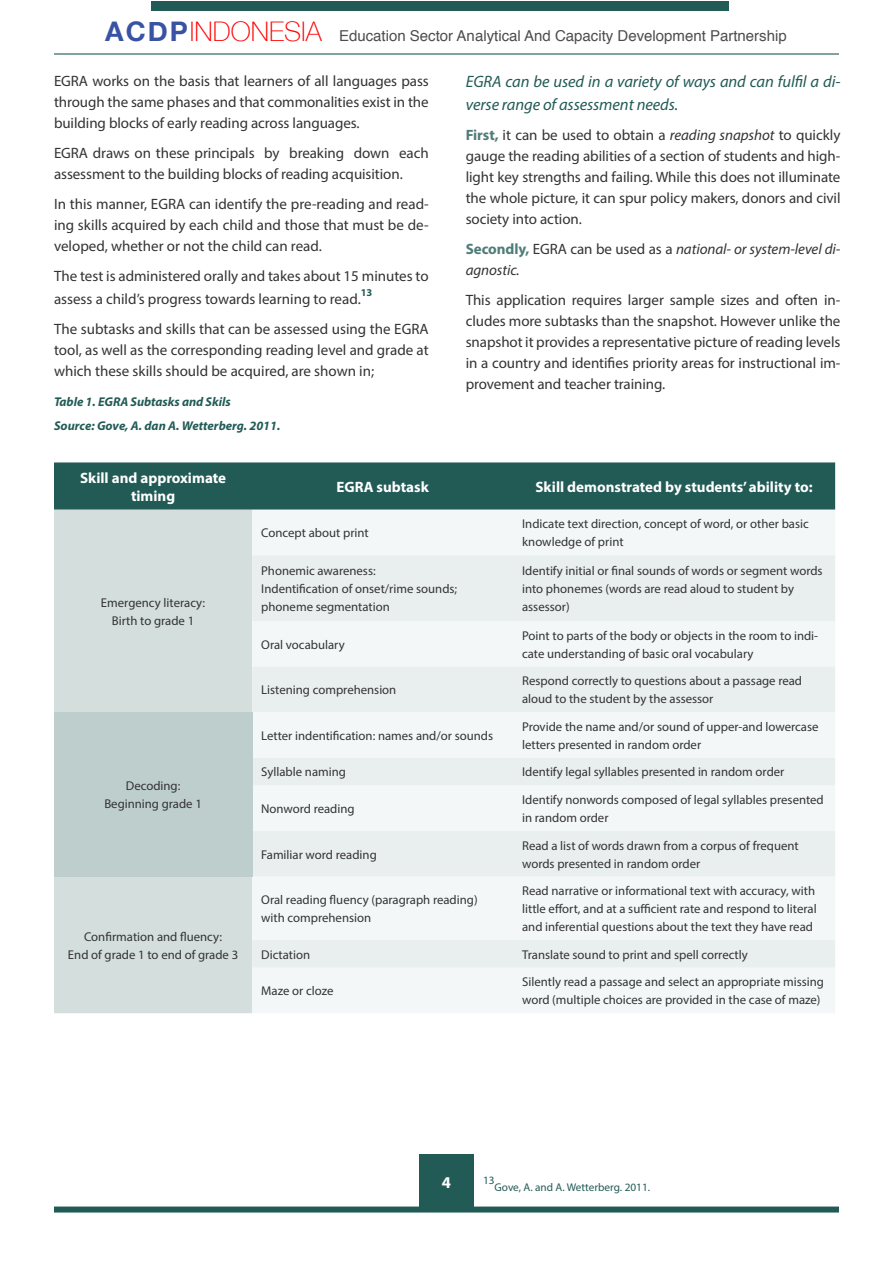
<style>
.page{position:relative;width:893px;height:1263px;background:#fff}
.page>*{position:absolute;margin:0;border:0;box-sizing:border-box;transform-origin:0 0}
.t1{font:italic 16.5px/22.5px "Myriad Pro";letter-spacing:-.005em;color:#225b56}
.t2{font:700 16.5px "Myriad Pro";color:#fff}
.t3{font:15px/21px "Myriad Pro";letter-spacing:-.005em;color:#333;text-align:justify}
.t4{font:700 15px/18px "Myriad Pro";color:#fff;text-align:center}
.t5{font:15px "Helvetica";color:#4d4d4d}
.t6{font:italic 15px/21px "Myriad Pro";letter-spacing:-.005em;color:#333}
.t7{font:12.75px/18px "Myriad Pro";color:#333}
.t8{font:italic 700 12.75px/24.3px "Myriad Pro";letter-spacing:-.005em;color:#225b56}
.t9{font:11.25px "Myriad Pro";color:#225b56}
.t10{font:700 10.5px "Myriad Pro";color:#225b56}
.s1{font-family:"Helvetica Neue";font-weight:700;font-size:27px;color:#3953a4}
.s2{font-family:"Helvetica Neue";font-weight:100;font-size:27px;color:#f00}
.s3{font-weight:700;color:#4e7c78}
.s4{font-style:italic}
.s5{font-weight:700;font-style:normal;color:#4e7c78}
.s6{font-style:normal}
</style>
<div class="page">
<div style="left:151px;top:1px;width:578px;height:9px;background:#225b56"></div>
<hr style="left:54px;top:53px;width:785px;height:2px;background:#225b56">
<div style="left:54px;top:1206px;width:785px;height:6px;background:#225b56"></div>
<div style="left:419px;top:1154px;width:55px;height:54px;background:#225b56"></div>
<div style="left:54px;top:462px;width:781px;height:48px;background:#225b56"></div>
<div style="left:54px;top:510px;width:198px;height:503px;background:#d3dedd"></div>
<div style="left:252px;top:510px;width:583px;height:503px;background:#f4f7f7"></div>
<svg style="left:252px;top:555px;width:583px;height:413px;fill:#e9efee"></svg>
<div style="left:54px;top:712px;width:198px;height:164px;background:#bdcecc"></div>
<p class="t5" style="left:105px;top:24px;width:683px"><span class="s1">ACDP</span><span class="s2">INDONESIA</span> Education Sector Analytical And Capacity Development Partnership</p>
<p class="t3" style="left:54px;top:70px;width:376px">EGRA works on the basis that learners of all languages pass through the same phases and that commonalities exist in the building blocks of early reading across languages.</p>
<p class="t3" style="left:54px;top:142px;width:376px">EGRA draws on these principals by breaking down each assessment to the building blocks of reading acquisition.</p>
<p class="t3" style="left:54px;top:193px;width:376px">In this manner, EGRA can identify the pre-reading and read&shy;ing skills acquired by each child and those that must be de&shy;veloped, whether or not the child can read.</p>
<p class="t3" style="left:54px;top:265px;width:376px;line-height:22.5px">The test is administered orally and takes about 15 minutes to assess a child’s progress towards learning to read.</p>
<p class="t1" style="left:466px;top:70px;width:376px">EGRA can be used in a variety of ways and can fulfil a di&shy;verse range of assessment needs.</p>
<p class="t3" style="left:466px;top:124px;width:376px"><span class="s3">First,</span> it can be used to obtain a <span class="s4">reading snapshot</span> to quickly gauge the reading abilities of a section of students and high&shy;light key strengths and failing. While this does not illuminate the whole picture, it can spur policy makers, donors and civil society into action.</p>
<p class="t6" style="left:466px;top:238px;width:376px"><span class="s5">Secondly,</span> <span class="s6">EGRA can be used as a</span> national- or system-level di&shy;agnostic.</p>
<p class="t3" style="left:466px;top:289px;width:376px">This application requires larger sample sizes and often in&shy;cludes more subtasks than the snapshot. However unlike the snapshot it provides a representative picture of reading levels in a country and identifies priority areas for instructional im&shy;provement and teacher training.</p>
<p class="t10" style="left:361px;top:286px;width:13px">13</p>
<p class="t3" style="left:54px;top:318px;width:376px">The subtasks and skills that can be assessed using the EGRA tool, as well as the corresponding reading level and grade at which these skills should be acquired, are shown in;</p>
<p class="t8" style="left:54px;top:389px;width:228px">Table 1. EGRA Subtasks and Skils<br>Source: Gove, A. dan A. Wetterberg. 2011.</p>
<p class="t4" style="left:80px;top:468px;width:148px">Skill and approximate timing</p>
<p class="t4" style="left:336px;top:477px;width:94px">EGRA subtask</p>
<p class="t4" style="left:536px;top:477px;width:279px">Skill demonstrated by students’ ability to:</p>
<p class="t7" style="left:101px;top:593px;width:106px;text-align:center">Emergency literacy:<br>Birth to grade 1</p>
<p class="t7" style="left:104px;top:777px;width:99px;text-align:center">Decoding:<br>Beginning grade 1</p>
<p class="t7" style="left:68px;top:927px;width:172px;text-align:center">Confirmation and fluency:<br>End of grade 1 to end of grade 3</p>
<p class="t7" style="left:261px;top:524px;width:109px">Concept about print</p>
<p class="t7" style="left:522px;top:515px;width:288px">Indicate text direction, concept of word, or other basic knowledge of print</p>
<p class="t7" style="left:261px;top:561px;width:198px">Phonemic awareness:<br>Indentification of onset/rime sounds; phoneme segmentation</p>
<p class="t7" style="left:522px;top:561px;width:302px">Identify initial or final sounds of words or segment words into phonemes (words are read aloud to student by assessor)</p>
<p class="t7" style="left:261px;top:635px;width:85px">Oral vocabulary</p>
<p class="t7" style="left:522px;top:626px;width:298px">Point to parts of the body or objects in the room to indi&shy;cate understanding of basic oral vocabulary</p>
<p class="t7" style="left:261px;top:681px;width:137px">Listening comprehension</p>
<p class="t7" style="left:522px;top:672px;width:282px">Respond correctly to questions about a passage read aloud to the student by the assessor</p>
<p class="t7" style="left:261px;top:726px;width:233px">Letter indentification: names and/or sounds</p>
<p class="t7" style="left:522px;top:717px;width:298px">Provide the name and/or sound of upper-and lowercase letters presented in random order</p>
<p class="t7" style="left:261px;top:763px;width:86px">Syllable naming</p>
<p class="t7" style="left:522px;top:763px;width:264px">Identify legal syllables presented in random order</p>
<p class="t7" style="left:261px;top:799px;width:95px">Nonword reading</p>
<p class="t7" style="left:522px;top:790px;width:303px">Identify nonwords composed of legal syllables presented in random order</p>
<p class="t7" style="left:261px;top:845px;width:117px">Familiar word reading</p>
<p class="t7" style="left:522px;top:836px;width:278px">Read a list of words drawn from a corpus of frequent words presented in random order</p>
<p class="t7" style="left:261px;top:891px;width:218px">Oral reading fluency (paragraph reading) with comprehension</p>
<p class="t7" style="left:522px;top:882px;width:296px">Read narrative or informational text with accuracy, with little effort, and at a sufficient rate and respond to literal and inferential questions about the text they have read</p>
<p class="t7" style="left:261px;top:945px;width:50px">Dictation</p>
<p class="t7" style="left:522px;top:945px;width:227px">Translate sound to print and spell correctly</p>
<p class="t7" style="left:261px;top:982px;width:74px">Maze or cloze</p>
<p class="t7" style="left:522px;top:973px;width:303px">Silently read a passage and select an appropriate missing word (multiple choices are provided in the case of maze)</p>
<p class="t2" style="left:442px;top:1171px;width:11px">4</p>
<p class="t9" style="left:483px;top:1173px;width:13px">13</p>
<p class="t9" style="left:495px;top:1180px;width:157px">Gove, A. and A. Wetterberg. 2011.</p>
</div>
